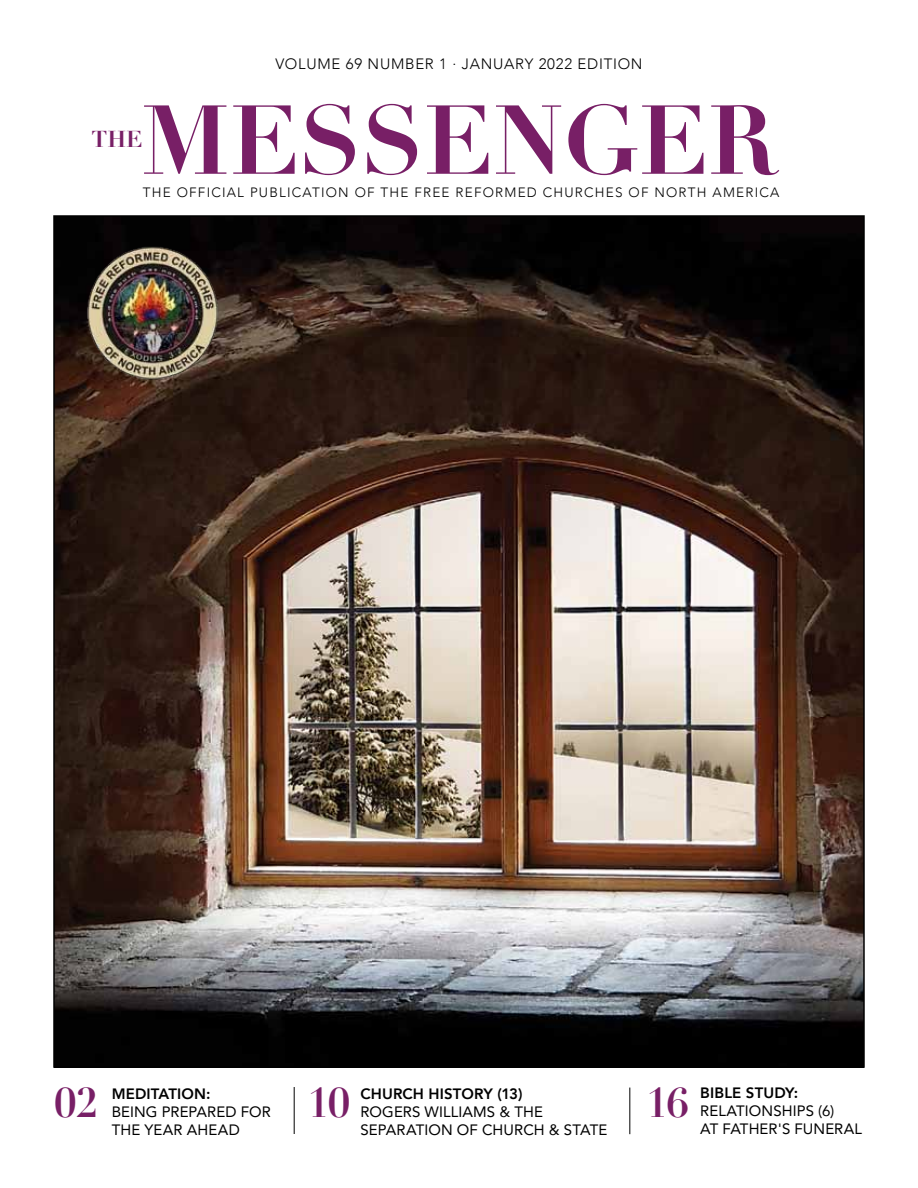
<style>
.page{position:relative;width:918px;height:1188px;background:#fff}
.page>*{position:absolute;margin:0;border:0;box-sizing:border-box;transform-origin:0 0}
.t1{font:700 96px "Didot";color:#781f66}
.t2{font:700 40.5px "Didot";color:#781f66}
.t3{font:700 22.5px "Didot";color:#781f66}
.t4{font:15px/18px "Avenir";letter-spacing:.005em;color:#000}
.t5{font:800 15px "Avenir";letter-spacing:.01em;color:#000}
.t6{font:300 15px "Avenir";letter-spacing:.05em;color:#000}
.t7{font:300 13.5px "Avenir";letter-spacing:.09em;color:#000}
</style>
<div class="page">
<img style="left:56px;top:218px;width:806px;height:847px">
<img style="left:83px;top:241px;width:140px;height:144px">
<hr style="left:294px;top:1087px;width:1px;height:47px;background:#000">
<hr style="left:630px;top:1088px;width:1px;height:46px;background:#000">
<p class="t6" style="left:275px;top:55px;width:355px">VOLUME 69 NUM BER 1 · JANUARY 2022 EDITION</p>
<h1 class="t1" style="left:141px;top:80px;width:638px">MESSENGER</h1>
<h3 class="t3" style="left:92px;top:125px;width:52px">THE</h3>
<p class="t7" style="left:143px;top:185px;width:638px">THE OFFICIAL PUBLICATION OF THE FREE REFORMED CHURCHES OF NORTH AMERICA</p>
<h2 class="t2" style="left:307px;top:1077px;width:45px">10</h2>
<h2 class="t2" style="left:54px;top:1077px;width:46px">02</h2>
<h2 class="t2" style="left:646px;top:1078px;width:44px">16</h2>
<p class="t5" style="left:112px;top:1082px;width:24px">MEDIT</p>
<p class="t5" style="left:159px;top:1082px;width:54px">ATION:</p>
<p class="t4" style="left:112px;top:1102px;width:60px">BEING PREPARE</p>
<p class="t4" style="left:225px;top:1102px;width:36px">D FOR</p>
<p class="t4" style="left:112px;top:1120px;width:11px">THE</p>
<p class="t4" style="left:144px;top:1120px;width:20px">YEAR</p>
<p class="t4" style="left:187px;top:1120px;width:12px">AHEA</p>
<p class="t4" style="left:229px;top:1120px;width:13px">D</p>
<p class="t5" style="left:361px;top:1082px;width:163px">CHURCH HISTORY (13)</p>
<p class="t4" style="left:361px;top:1102px;width:43px">ROGERS</p>
<p class="t4" style="left:425px;top:1102px;width:23px">WILLIA</p>
<p class="t4" style="left:473px;top:1102px;width:52px">MS &amp; THE</p>
<p class="t4" style="left:361px;top:1120px;width:11px">SEPARATION</p>
<p class="t4" style="left:457px;top:1120px;width:117px">OF CHURCH &amp; STATE</p>
<p class="t5" style="left:700px;top:1081px;width:99px">BIBLE STUDY:</p>
<p class="t4" style="left:700px;top:1101px;width:136px">RELATIONSHIPS (6)<br>AT FATHER</p>
<p class="t4" style="left:778px;top:1119px;width:47px">'S FUNERAL</p>
</div>
